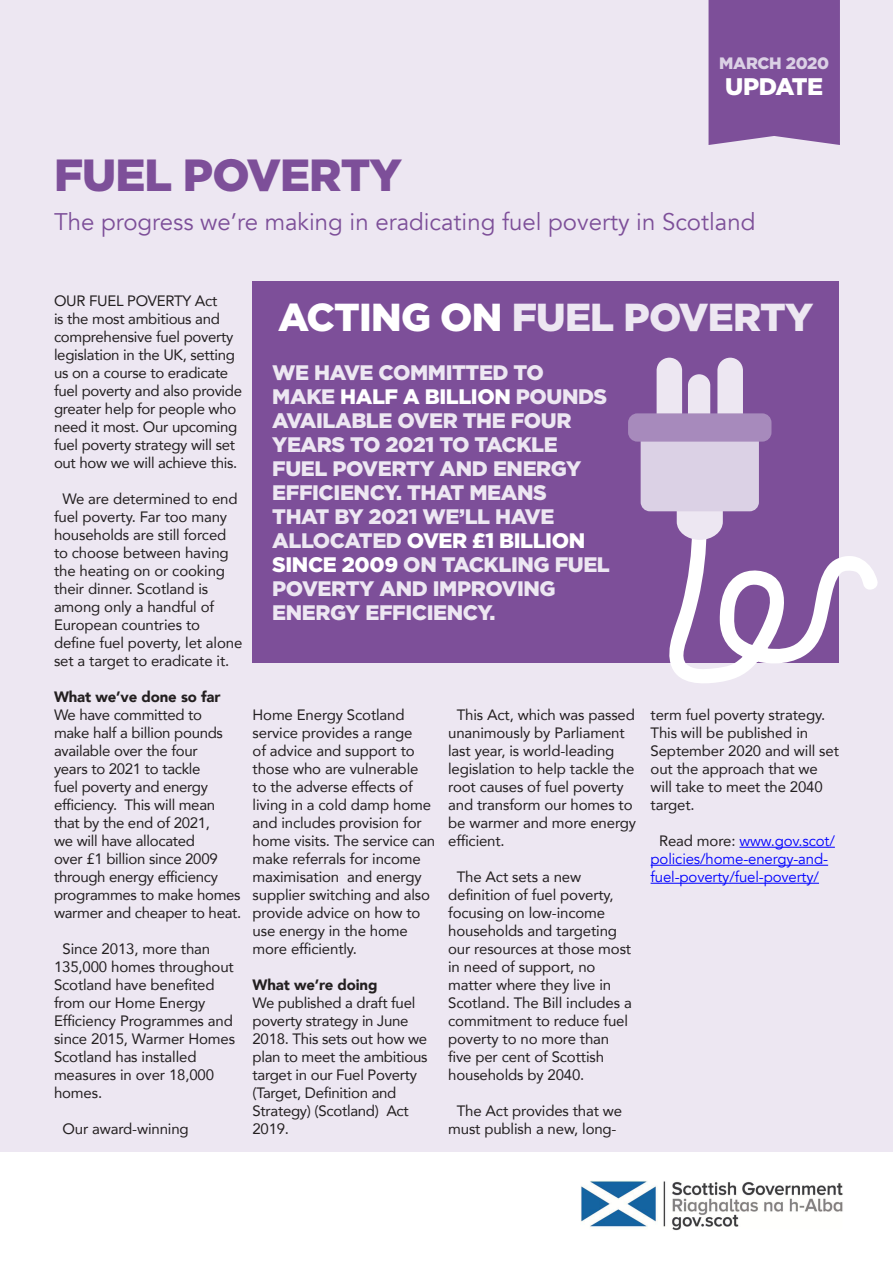
<style>
.page{position:relative;width:893px;height:1263px;background:#fff}
.page>*{position:absolute;margin:0;border:0;box-sizing:border-box;transform-origin:0 0}
.Main_title{font:900 45px "Gotham";letter-spacing:-.02em;color:#7d4f99}
.Main_title-2{font:900 39px "Gotham";letter-spacing:-.02em;color:#ede7f2}
.subhead{font:24px "Avenir";color:#7d4f99}
.t1{font:900 24px "Gotham";letter-spacing:-.02em;color:#fff}
.Main_title-3{font:900 21px/24px "Gotham";letter-spacing:-.02em;color:#ede7f2}
.t2{font:900 16.5px "Gotham";letter-spacing:-.02em;color:#dbd1e5}
.Main_text{font:15px/18px "Avenir";letter-spacing:-.01em;color:#231f20}
.First_para{font:15px/18px "Avenir";letter-spacing:-.02em;color:#231f20}
.Main_text-2{font:15px/18px "Avenir";letter-spacing:-.01em;color:#00f}
.Text_subhead{font:900 15px "Avenir";letter-spacing:-.01em;color:#231f20}
.s1{color:#fff}
.s2{color:#231f20}
</style>
<div class="page">
<div style="left:0;top:0;width:893px;height:1151px;background:#ede7f2"></div>
<hr style="left:739px;top:847px;width:96px;height:1px;background:#00f">
<hr style="left:651px;top:865px;width:177px;height:1px;background:#00f">
<hr style="left:651px;top:883px;width:168px;height:1px;background:#00f">
<img style="left:580px;top:1181px;width:263px;height:50px">
<div style="left:708px;top:0;width:132px;height:145px;background:#7d4f99"></div>
<div style="left:253px;top:281px;width:586px;height:382px;background:#7d4f99"></div>
<svg style="left:664px;top:505px;width:214px;height:178px"></svg>
<div style="left:657px;top:358px;width:25px;height:93px;background:#ede7f2;border-radius:13px"></div>
<div style="left:688px;top:374px;width:22px;height:81px;background:#ede7f2;border-radius:11px"></div>
<div style="left:717px;top:358px;width:26px;height:93px;background:#ede7f2;border-radius:13px"></div>
<div style="left:641px;top:418px;width:118px;height:93px;background:#dbd1e5;border-radius:9px"></div>
<div style="left:628px;top:413px;width:143px;height:29px;background:#a78abc;border-radius:9px"></div>
<p class="t2" style="left:719px;top:54px;width:112px">MARCH 2020</p>
<p class="t1" style="left:725px;top:73px;width:99px">UPDATE</p>
<p class="Main_title" style="left:54px;top:149px;width:350px">FUEL POVERTY</p>
<p class="subhead" style="left:54px;top:207px;width:703px">The progress we’re making in eradicating fuel poverty in Scotland</p>
<p class="First_para" style="left:54px;top:291px;width:190px">OUR FUEL POVERTY Act<br>is the most ambitious and comprehensive fuel poverty legislation in the UK, setting us on a course to eradicate fuel poverty and also provide greater help for people who need it most. Our upcoming fuel poverty strategy will set out how we will achieve this.</p>
<p class="Main_text" style="left:54px;top:489px;width:190px;text-indent:9px">We are determined to end fuel poverty. Far too many households are still forced to choose between having the heating on or cooking their dinner. Scotland is among only a handful of<br>European countries to define fuel poverty, let alone set a target to eradicate it.</p>
<p class="Text_subhead" style="left:54px;top:684px;width:168px">What we’ve done so far</p>
<p class="First_para" style="left:54px;top:705px;width:189px">We have committed to make half a billion pounds available over the four<br>years to 2021 to tackle<br>fuel poverty and energy efficiency. This will mean that by the end of 2021,<br>we will have allocated<br>over £1 billion since 2009 through energy efficiency programmes to make homes warmer and cheaper to heat.</p>
<p class="Main_text" style="left:54px;top:939px;width:183px;text-indent:9px">Since 2013, more than<br>135,000 homes throughout<br>Scotland have benefited from our Home Energy<br>Efficiency Programmes and since 2015, Warmer Homes<br>Scotland has installed measures in over 18,000 homes.</p>
<p class="Main_text" style="left:63px;top:1119px;width:128px">Our award-winning</p>
<p class="Main_title-2" style="left:278px;top:294px;width:537px"><span class="s1">ACTING ON</span> FUEL POVERTY</p>
<p class="Main_title-3" style="left:272px;top:360px;width:339px">WE HAVE COMMITTED TO<br>MAKE <span class="s1">HALF A BILLION</span> POUNDS<br>AVAILABLE OVER THE FOUR<br>YEARS TO 2021 TO TACKLE<br>FUEL POVERTY AND ENERGY<br>EFFICIENCY. THAT MEANS<br>THAT BY 2021 WE’LL HAVE<br>ALLOCATED <span class="s1">OVER £1 BILLION<br>SINCE 2009</span> ON TACKLING FUEL<br>POVERTY AND IMPROVING<br>ENERGY EFFICIENCY.</p>
<p class="Main_text" style="left:253px;top:705px;width:184px">Home Energy Scotland service provides a range<br>of advice and support to those who are vulnerable to the adverse effects of living in a cold damp home and includes provision for home visits. The service can make referrals for income maximisation and energy supplier switching and also provide advice on how to use energy in the home more efficiently.</p>
<p class="Text_subhead" style="left:253px;top:972px;width:126px">What we’re doing</p>
<p class="First_para" style="left:253px;top:993px;width:176px">We published a draft fuel poverty strategy in June<br>2018. This sets out how we plan to meet the ambitious target in our Fuel Poverty (Target, Definition and<br>Strategy) (Scotland) Act<br>2019.</p>
<p class="Main_text" style="left:448px;top:705px;width:189px;text-indent:9px">This Act, which was passed unanimously by Parliament last year, is world-leading legislation to help tackle the root causes of fuel poverty and transform our homes to be warmer and more energy efficient.</p>
<p class="Main_text" style="left:448px;top:867px;width:185px;text-indent:9px">The Act sets a new definition of fuel poverty, focusing on low-income households and targeting our resources at those most in need of support, no matter where they live in<br>Scotland. The Bill includes a commitment to reduce fuel poverty to no more than five per cent of Scottish households by 2040.</p>
<p class="Main_text" style="left:448px;top:1101px;width:176px;text-align:center">The Act provides that we must publish a new, long-</p>
<p class="Main_text" style="left:651px;top:705px;width:190px">term fuel poverty strategy.<br>This will be published in<br>September 2020 and will set out the approach that we will take to meet the 2040 target.</p>
<p class="Main_text-2" style="left:651px;top:832px;width:186px;text-indent:9px"><span class="s2">Read more:</span> www.gov.scot/ policies/home-energy-and&shy;fuel-poverty/fuel-poverty/</p>
</div>
